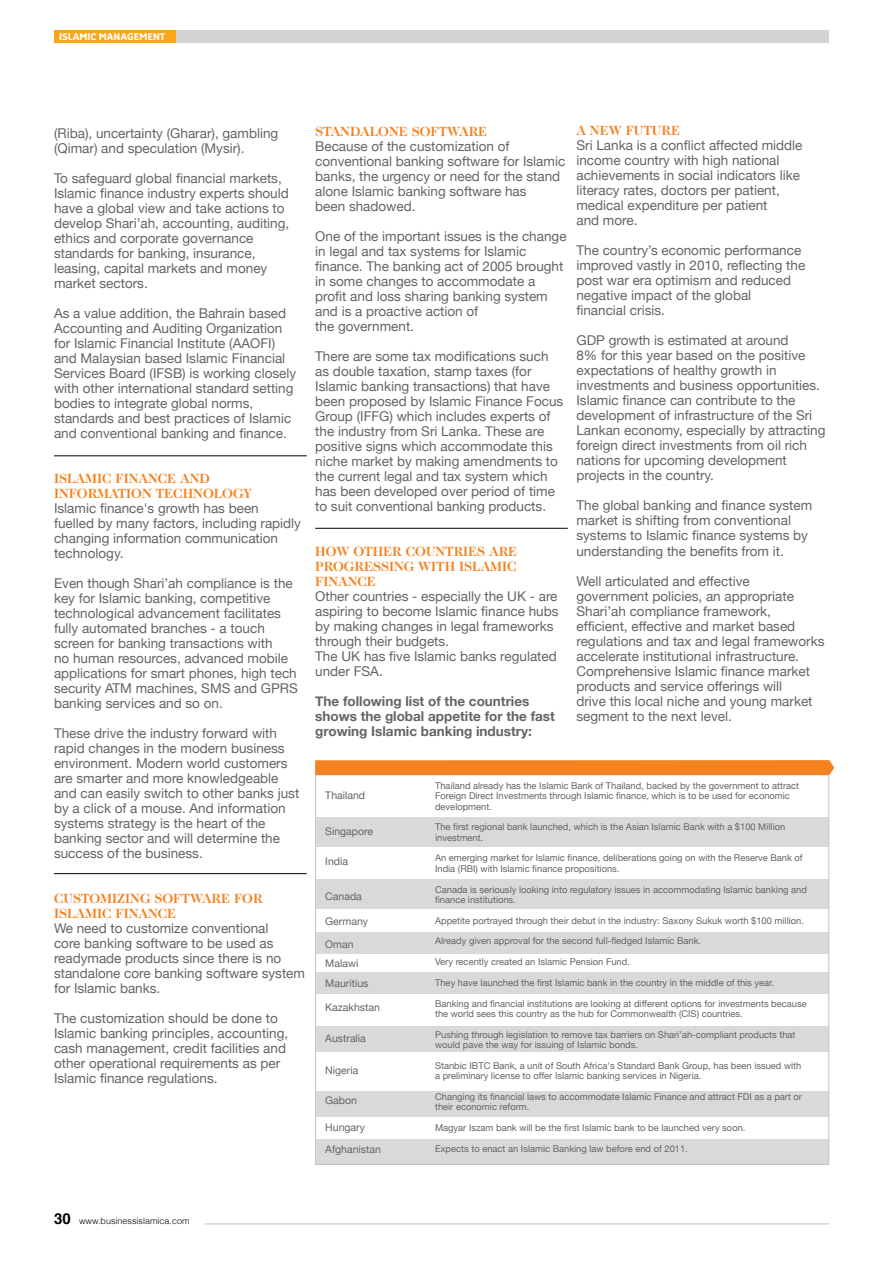
<style>
.page{position:relative;width:893px;height:1263px;background:#fff}
.page>*{position:absolute;margin:0;border:0;box-sizing:border-box;transform-origin:0 0}
.t1{font:13.5px/15px "Helvetica Neue";color:#636466}
.t2{font:700 13.5px/15px "Caslon Two Twenty Four";color:#f58220}
.t3{font:700 13.5px/15px "Helvetica Neue";color:#636466}
.t4{font:10.5px/22.5px "Helvetica Neue";color:#636466}
.t5{font:9.3px/10.4px "Helvetica Neue";color:#636466}
.t6{font:300 9px "Helvetica";color:#000}
.t7{font:700 9px "Sansa";color:#fff}
.s1{font-weight:700;font-size:15px}
</style>
<div class="page">
<div style="left:144px;top:30px;width:685px;height:13px;background:#d1d3d4"></div>
<div style="left:54px;top:30px;width:122px;height:13px;background:#faa61a"></div>
<hr style="left:205px;top:1223px;width:624px;height:1px;background:#bcbec0">
<hr style="left:54px;top:455px;width:253px;height:1px;background:#000">
<hr style="left:54px;top:873px;width:253px;height:1px;background:#000">
<hr style="left:315px;top:528px;width:253px;height:1px;background:#000">
<div style="left:316px;top:817px;width:512px;height:29px;background:#d7d9da"></div>
<div style="left:316px;top:880px;width:512px;height:29px;background:#d7d9da"></div>
<div style="left:316px;top:932px;width:512px;height:21px;background:#d7d9da"></div>
<div style="left:316px;top:972px;width:512px;height:21px;background:#d7d9da"></div>
<div style="left:316px;top:1026px;width:512px;height:26px;background:#d7d9da"></div>
<div style="left:316px;top:1091px;width:512px;height:25px;background:#d7d9da"></div>
<div style="left:316px;top:1139px;width:512px;height:26px;background:#d7d9da"></div>
<svg style="left:315px;top:760px;width:519px;height:15px;background:#f58424"></svg>
<p class="t7" style="left:59px;top:31px;width:108px">ISLAMIC MANAGEMENT</p>
<p class="t1" style="left:54px;top:125px;width:226px">(Riba), uncertainty (Gharar), gambling (Qimar) and speculation (Mysir).</p>
<p class="t1" style="left:54px;top:170px;width:237px">To safeguard global financial markets, Islamic finance industry experts should have a global view and take actions to develop Shari’ah, accounting, auditing, ethics and corporate governance standards for banking, insurance, leasing, capital markets and money market sectors.</p>
<p class="t1" style="left:54px;top:305px;width:244px">As a value addition, the Bahrain based Accounting and Auditing Organization for Islamic Financial Institute (AAOFI) and Malaysian based Islamic Financial Services Board (IFSB) is working closely with other international standard setting bodies to integrate global norms, standards and best practices of Islamic and conventional banking and finance.</p>
<p class="t2" style="left:54px;top:471px;width:200px">ISLAMIC FINANCE AND<br>INFORMATION TECHNOLOGY</p>
<p class="t1" style="left:54px;top:500px;width:249px">Islamic finance's growth has been fuelled by many factors, including rapidly changing information communication technology.</p>
<p class="t1" style="left:54px;top:575px;width:245px">Even though Shari’ah compliance is the key for Islamic banking, competitive technological advancement facilitates fully automated branches - a touch screen for banking transactions with<br>no human resources, advanced mobile applications for smart phones, high tech security ATM machines, SMS and GPRS banking services and so on.</p>
<p class="t1" style="left:54px;top:725px;width:247px">These drive the industry forward with rapid changes in the modern business environment. Modern world customers are smarter and more knowledgeable and can easily switch to other banks just by a click of a mouse. And information systems strategy is the heart of the banking sector and will determine the success of the business.</p>
<p class="t2" style="left:54px;top:891px;width:210px">CUSTOMIZING SOFTWARE FOR<br>ISLAMIC FINANCE</p>
<p class="t1" style="left:54px;top:920px;width:253px">We need to customize conventional<br>core banking software to be used as readymade products since there is no standalone core banking software system for Islamic banks.</p>
<p class="t1" style="left:54px;top:1010px;width:236px">The customization should be done to Islamic banking principles, accounting, cash management, credit facilities and other operational requirements as per Islamic finance regulations.</p>
<p class="t2" style="left:315px;top:123px;width:174px">STANDALONE SOFTWARE</p>
<p class="t1" style="left:315px;top:138px;width:252px">Because of the customization of conventional banking software for Islamic banks, the urgency or need for the stand alone Islamic banking software has<br>been shadowed.</p>
<p class="t1" style="left:315px;top:228px;width:253px">One of the important issues is the change in legal and tax systems for Islamic finance. The banking act of 2005 brought in some changes to accommodate a profit and loss sharing banking system and is a proactive action of<br>the government.</p>
<p class="t1" style="left:315px;top:348px;width:250px">There are some tax modifications such as double taxation, stamp taxes (for Islamic banking transactions) that have been proposed by Islamic Finance Focus Group (IFFG) which includes experts of the industry from Sri Lanka. These are positive signs which accommodate this niche market by making amendments to the current legal and tax system which has been developed over period of time to suit conventional banking products.</p>
<p class="t2" style="left:315px;top:543px;width:204px;text-align:justify">HOW OTHER COUNTRIES ARE PROGRESSING WITH ISLAMIC FINANCE</p>
<p class="t1" style="left:315px;top:588px;width:245px">Other countries - especially the UK - are aspiring to become Islamic finance hubs by making changes in legal frameworks through their budgets.<br>The UK has five Islamic banks regulated under FSA.</p>
<p class="t3" style="left:315px;top:693px;width:241px">The following list of the countries shows the global appetite for the fast growing Islamic banking industry:</p>
<p class="t2" style="left:576px;top:123px;width:105px">A NEW FUTURE</p>
<p class="t1" style="left:576px;top:138px;width:228px">Sri Lanka is a conflict affected middle income country with high national achievements in social indicators like literacy rates, doctors per patient, medical expenditure per patient<br>and more.</p>
<p class="t1" style="left:576px;top:243px;width:230px">The country’s economic performance improved vastly in 2010, reflecting the post war era optimism and reduced negative impact of the global<br>financial crisis.</p>
<p class="t1" style="left:576px;top:333px;width:251px">GDP growth is estimated at around<br>8% for this year based on the positive expectations of healthy growth in investments and business opportunities.<br>Islamic finance can contribute to the development of infrastructure of the Sri Lankan economy, especially by attracting foreign direct investments from oil rich nations for upcoming development projects in the country.</p>
<p class="t1" style="left:576px;top:498px;width:237px">The global banking and finance system market is shifting from conventional systems to Islamic finance systems by understanding the benefits from it.</p>
<p class="t1" style="left:576px;top:573px;width:250px">Well articulated and effective government policies, an appropriate Shari’ah compliance framework, efficient, effective and market based regulations and tax and legal frameworks accelerate institutional infrastructure.<br>Comprehensive Islamic finance market products and service offerings will<br>drive this local niche and young market segment to the next level.</p>
<p class="t4" style="left:325px;top:784px;width:41px">Thailand</p>
<p class="t4" style="left:325px;top:820px;width:49px">Singapore</p>
<p class="t4" style="left:325px;top:850px;width:24px">India</p>
<p class="t4" style="left:325px;top:884px;width:38px">Canada</p>
<p class="t4" style="left:325px;top:910px;width:44px">Germany<br>Oman</p>
<p class="t4" style="left:325px;top:953px;width:45px;line-height:19.5px">Malawi<br>Mauritius</p>
<p class="t4" style="left:325px;top:995px;width:56px">Kazakhstan</p>
<p class="t4" style="left:325px;top:1027px;width:42px">Australia</p>
<p class="t4" style="left:325px;top:1058px;width:35px">Nigeria</p>
<p class="t4" style="left:325px;top:1088px;width:33px">Gabon</p>
<p class="t4" style="left:325px;top:1115px;width:57px">Hungary<br>Afghanistan</p>
<p class="t5" style="left:435px;top:780px;width:366px">Thailand already has the Islamic Bank of Thailand, backed by the government to attract<br>Foreign Direct Investments through Islamic finance, which is to be used for economic development.</p>
<p class="t5" style="left:435px;top:822px;width:352px">The first regional bank launched, which is the Asian Islamic Bank with a $100 Million investment.</p>
<p class="t5" style="left:435px;top:853px;width:369px">An emerging market for Islamic finance, deliberations going on with the Reserve Bank of<br>India (RBI) with Islamic finance propositions.</p>
<p class="t5" style="left:435px;top:884px;width:373px">Canada is seriously looking into regulatory issues in accommodating Islamic banking and finance institutions.</p>
<p class="t5" style="left:435px;top:915px;width:370px">Appetite portrayed through their debut in the industry: Saxony Sukuk worth $100 million.</p>
<p class="t5" style="left:435px;top:936px;width:268px">Already given approval for the second full-fledged Islamic Bank.</p>
<p class="t5" style="left:435px;top:956px;width:196px">Very recently created an Islamic Pension Fund.</p>
<p class="t5" style="left:435px;top:977px;width:340px">They have launched the first Islamic bank in the country in the middle of this year.</p>
<p class="t5" style="left:435px;top:998px;width:373px">Banking and financial institutions are looking at different options for investments because the world sees this country as the hub for Commonwealth (CIS) countries.</p>
<p class="t5" style="left:435px;top:1029px;width:362px">Pushing through legislation to remove tax barriers on Shari’ah-compliant products that would pave the way for issuing of Islamic bonds.</p>
<p class="t5" style="left:435px;top:1060px;width:368px">Stanbic IBTC Bank, a unit of South Africa's Standard Bank Group, has been issued with a preliminary license to offer Islamic banking services in Nigeria.</p>
<p class="t5" style="left:435px;top:1091px;width:368px">Changing its financial laws to accommodate Islamic Finance and attract FDI as a part or their economic reform.</p>
<p class="t5" style="left:435px;top:1122px;width:312px">Magyar Iszam bank will be the first Islamic bank to be launched very soon.</p>
<p class="t5" style="left:435px;top:1143px;width:254px">Expects to enact an Islamic Banking law before end of 2011.</p>
<p class="t6" style="left:54px;top:1216px;width:137px"><span class="s1">30</span> www.businessislamica.com</p>
</div>
